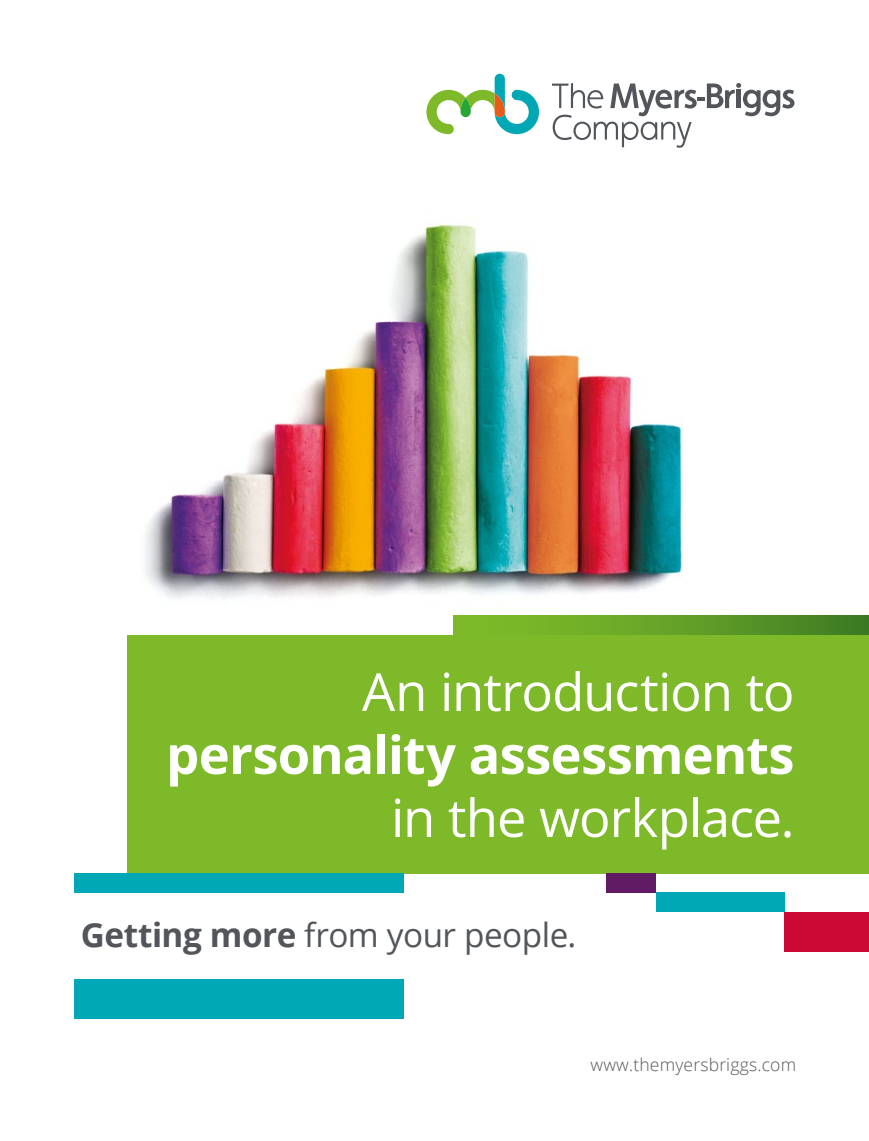
<style>
.page{position:relative;width:869px;height:1141px;background:#fff}
.page>*{position:absolute;margin:0;border:0;box-sizing:border-box;transform-origin:0 0}
.t1{font:52.5px "Open Sans";letter-spacing:-.02em;color:#fff}
.t2{font:700 52.5px "Open Sans";letter-spacing:-.015em;color:#fff}
.t3{font:33.25px "Open Sans";letter-spacing:-.015em;color:#52565a}
.t4{font:300 17.5px "Open Sans";letter-spacing:.01em;color:#575756}
.s1{font-weight:700}
</style>
<div class="page">
<img style="left:145px;top:224px;width:538px;height:376px">
<div style="left:74px;top:979px;width:329px;height:40px;background:#00a8b5"></div>
<div style="left:127px;top:635px;width:741px;height:238px;background:#7db928"></div>
<div style="left:74px;top:873px;width:329px;height:20px;background:#00a8b5"></div>
<div style="left:784px;top:912px;width:84px;height:40px;background:#cc0935"></div>
<div style="left:656px;top:892px;width:128px;height:20px;background:#00a8b5"></div>
<div style="left:606px;top:873px;width:50px;height:20px;background:#611a64"></div>
<div style="left:453px;top:615px;width:415px;height:20px;background:linear-gradient(to right,#86c229,#417f25)"></div>
<svg style="left:426px;top:74px;width:112px;height:60px"></svg>
<svg style="left:552px;top:83px;width:242px;height:65px"></svg>
<p class="t1" style="left:362px;top:656px;width:434px">An introduction to</p>
<p class="t2" style="left:166px;top:718px;width:629px">personality assessments</p>
<p class="t1" style="left:391px;top:782px;width:405px">in the workplace.</p>
<p class="t3" style="left:81px;top:913px;width:497px"><span class="s1">Getting more</span> from your people.</p>
<p class="t4" style="left:590px;top:1053px;width:207px">www.themyersbriggs.com</p>
</div>
